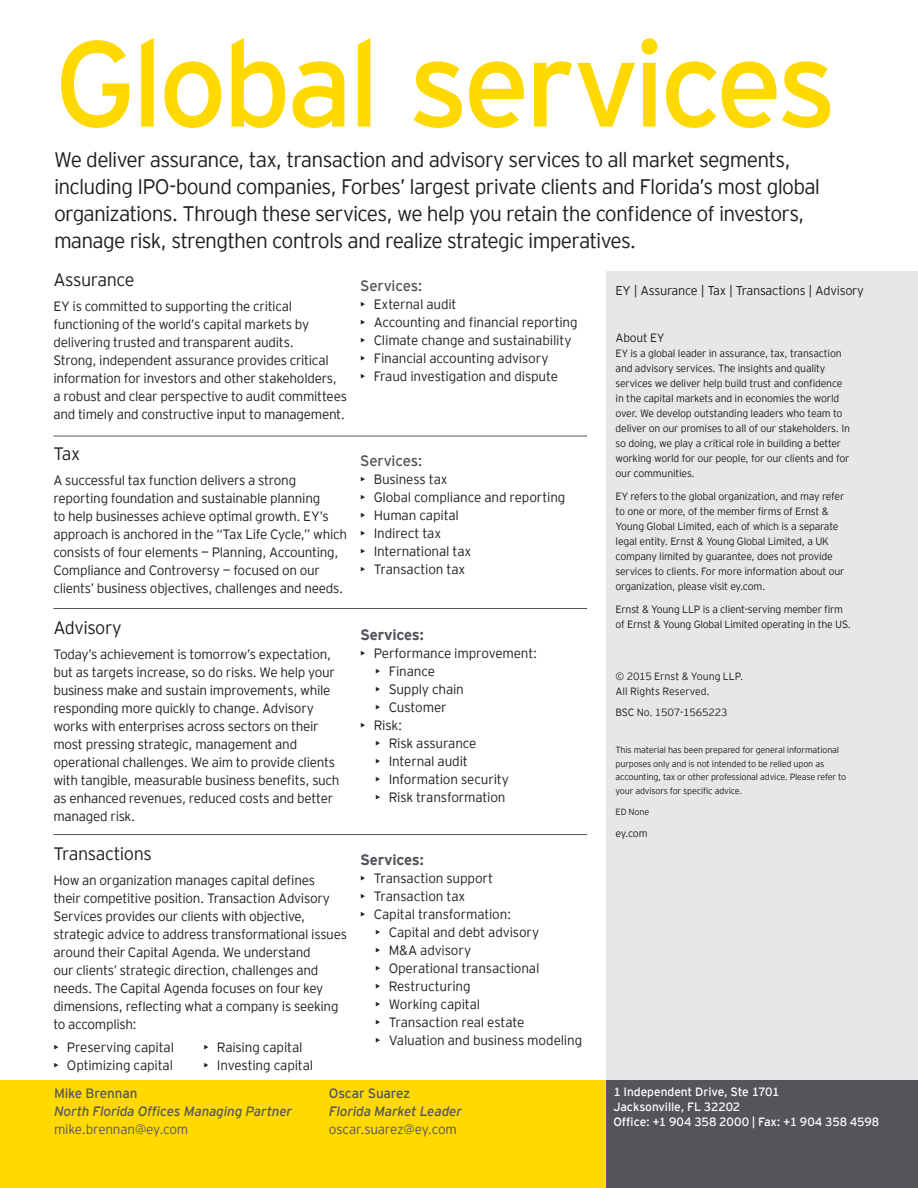
<style>
.page{position:relative;width:918px;height:1188px;background:#fff}
.page>*{position:absolute;margin:0;border:0;box-sizing:border-box;transform-origin:0 0}
.Headline{font:121.5px "EY Interstate";letter-spacing:-.045em;color:#ffd900}
.Body_Text{font:300 21px/27px "EY Interstate";letter-spacing:-.04em;color:#231f20}
.Headline_2{font:300 18px "EY Interstate";letter-spacing:-.025em;color:#231f20}
.Headline_3{font:700 15px "EY Interstate";letter-spacing:-.015em;color:#54555a}
.Headline_3-2{font:15px "EY Interstate";letter-spacing:-.015em;color:#54555a}
.Body_Text-2{font:300 13.5px/18px "EY Interstate";letter-spacing:-.02em;color:#231f20}
.P_Title{font:italic 13.5px "EY Interstate";letter-spacing:-.01em;color:#57585a}
.P_email{font:300 13.5px "EY Interstate";letter-spacing:-.015em;color:#57585a}
.Normal_Title{font:italic 13.5px "EY Interstate";letter-spacing:-.015em;color:#54555a}
.Normal_Email{font:300 13.5px "EY Interstate";letter-spacing:-.015em;color:#54555a}
.P_name{font:13.5px "EY Interstate";letter-spacing:-.01em;color:#57585a}
.Normal_Name{font:13.5px "EY Interstate";letter-spacing:-.015em;color:#54555a}
.EY_Signature__Cover{font:300 12.75px "EY Interstate";letter-spacing:-.02em;color:#231f20}
.Location_Header{font:12px/15px "EY Interstate";letter-spacing:-.005em;color:#fff}
.Copy__Cover{font:300 12px "EY Interstate";letter-spacing:-.02em;color:#231f20}
.Copy__Cover-2{font:300 10.5px/15px "EY Interstate";letter-spacing:-.02em;color:#231f20}
.Legal_copy__Cover{font:300 10.5px/15px "EY Interstate";letter-spacing:-.005em;color:#231f20}
.Copy__Cover-3{font:300 9px/13.5px "EY Interstate";letter-spacing:-.02em;color:#231f20}
</style>
<div class="page">
<div style="left:607px;top:272px;width:311px;height:916px;background:#e6e7e9"></div>
<hr style="left:53px;top:834px;width:534px;height:1px;background:#54555a">
<hr style="left:53px;top:436px;width:534px;height:1px;background:#54555a">
<hr style="left:53px;top:608px;width:534px;height:1px;background:#54555a">
<div style="left:0;top:1080px;width:607px;height:108px;background:#ffd900"></div>
<div style="left:607px;top:1080px;width:311px;height:108px;background:#54555a"></div>
<p class="Headline" style="left:54px;top:-3px;width:785px">Global services</p>
<p class="Body_Text" style="left:54px;top:145px;width:768px">We deliver assurance, tax, transaction and advisory services to all market segments, including IPO-bound companies, Forbes’ largest private clients and Florida’s most global organizations. Through these services, we help you retain the confidence of investors, manage risk, strengthen controls and realize strategic imperatives.</p>
<p class="Headline_2" style="left:53px;top:267px;width:83px">Assurance</p>
<p class="Body_Text-2" style="left:53px;top:296px;width:295px">EY is committed to supporting the critical functioning of the world’s capital markets by delivering trusted and transparent audits.<br>Strong, independent assurance provides critical information for investors and other stakeholders, a robust and clear perspective to audit committees and timely and constructive input to management.</p>
<p class="Headline_2" style="left:53px;top:441px;width:28px">Tax</p>
<p class="Body_Text-2" style="left:53px;top:471px;width:295px">A successful tax function delivers a strong reporting foundation and sustainable planning<br>to help businesses achieve optimal growth. EY’s approach is anchored in the “Tax Life Cycle,” which consists of four elements — Planning, Accounting, Compliance and Controversy — focused on our clients’ business objectives, challenges and needs.</p>
<p class="Headline_2" style="left:53px;top:615px;width:70px">Advisory</p>
<p class="Body_Text-2" style="left:53px;top:644px;width:288px">Today’s achievement is tomorrow’s expectation, but as targets increase, so do risks. We help your business make and sustain improvements, while responding more quickly to change. Advisory works with enterprises across sectors on their most pressing strategic, management and operational challenges. We aim to provide clients with tangible, measurable business benefits, such as enhanced revenues, reduced costs and better managed risk.</p>
<p class="Headline_2" style="left:53px;top:841px;width:100px">Transactions</p>
<p class="Body_Text-2" style="left:53px;top:870px;width:295px">How an organization manages capital defines<br>their competitive position. Transaction Advisory Services provides our clients with objective, strategic advice to address transformational issues around their Capital Agenda. We understand<br>our clients’ strategic direction, challenges and needs. The Capital Agenda focuses on four key dimensions, reflecting what a company is seeking to accomplish:</p>
<p class="Body_Text-2" style="left:53px;top:1038px;width:122px">• Preserving capital</p>
<p class="Body_Text-2" style="left:53px;top:1056px;width:121px">• Optimizing capital</p>
<p class="Body_Text-2" style="left:203px;top:1038px;width:101px">• Raising capital</p>
<p class="Body_Text-2" style="left:203px;top:1056px;width:111px">• Investing capital</p>
<p class="Headline_3-2" style="left:360px;top:275px;width:64px">Services:</p>
<p class="Body_Text-2" style="left:360px;top:294px;width:98px">• External audit</p>
<p class="Body_Text-2" style="left:360px;top:312px;width:219px">• Accounting and financial reporting</p>
<p class="Body_Text-2" style="left:360px;top:330px;width:213px">• Climate change and sustainability</p>
<p class="Body_Text-2" style="left:360px;top:348px;width:190px">• Financial accounting advisory</p>
<p class="Body_Text-2" style="left:360px;top:366px;width:199px">• Fraud investigation and dispute</p>
<p class="Headline_3-2" style="left:360px;top:450px;width:64px">Services:</p>
<p class="Body_Text-2" style="left:360px;top:470px;width:89px">• Business tax</p>
<p class="Body_Text-2" style="left:360px;top:488px;width:207px">• Global compliance and reporting</p>
<p class="Body_Text-2" style="left:360px;top:506px;width:100px">• Human capital</p>
<p class="Body_Text-2" style="left:360px;top:524px;width:82px">• Indirect tax</p>
<p class="Body_Text-2" style="left:360px;top:542px;width:113px">• International tax</p>
<p class="Body_Text-2" style="left:360px;top:560px;width:107px">• Transaction tax</p>
<p class="Headline_3" style="left:360px;top:624px;width:66px">Services:</p>
<p class="Body_Text-2" style="left:360px;top:644px;width:179px">• Performance improvement:</p>
<p class="Body_Text-2" style="left:375px;top:662px;width:61px">• Finance</p>
<p class="Body_Text-2" style="left:375px;top:680px;width:90px">• Supply chain</p>
<p class="Body_Text-2" style="left:375px;top:698px;width:73px">• Customer</p>
<p class="Body_Text-2" style="left:360px;top:716px;width:44px">• Risk:</p>
<p class="Body_Text-2" style="left:375px;top:734px;width:103px">• Risk assurance</p>
<p class="Body_Text-2" style="left:375px;top:752px;width:94px">• Internal audit</p>
<p class="Body_Text-2" style="left:375px;top:770px;width:135px">• Information security</p>
<p class="Body_Text-2" style="left:375px;top:788px;width:132px">• Risk transformation</p>
<p class="Headline_3" style="left:360px;top:849px;width:66px">Services:</p>
<p class="Body_Text-2" style="left:360px;top:869px;width:135px">• Transaction support</p>
<p class="Body_Text-2" style="left:360px;top:887px;width:107px">• Transaction tax</p>
<p class="Body_Text-2" style="left:360px;top:905px;width:153px">• Capital transformation:</p>
<p class="Body_Text-2" style="left:375px;top:923px;width:166px">• Capital and debt advisory</p>
<p class="Body_Text-2" style="left:375px;top:941px;width:98px">• M&amp;A advisory</p>
<p class="Body_Text-2" style="left:375px;top:959px;width:166px">• Operational transactional</p>
<p class="Body_Text-2" style="left:375px;top:977px;width:97px">• Restructuring</p>
<p class="Body_Text-2" style="left:375px;top:995px;width:107px">• Working capital</p>
<p class="Body_Text-2" style="left:375px;top:1013px;width:151px">• Transaction real estate</p>
<p class="Body_Text-2" style="left:375px;top:1031px;width:209px">• Valuation and business modeling</p>
<p class="P_name" style="left:54px;top:1083px;width:85px">Mike Brennan</p>
<p class="P_Title" style="left:54px;top:1101px;width:240px">North Florida Offices Managing Partner</p>
<p class="P_email" style="left:54px;top:1119px;width:136px">mike.brennan@ey.com</p>
<p class="Normal_Name" style="left:329px;top:1083px;width:83px">Oscar Suarez</p>
<p class="Normal_Title" style="left:329px;top:1101px;width:135px">Florida Market Leader</p>
<p class="Normal_Email" style="left:329px;top:1119px;width:130px">oscar.suarez@ey.com</p>
<p class="EY_Signature__Cover" style="left:616px;top:282px;width:250px">EY | Assurance | Tax | Transactions | Advisory</p>
<p class="Copy__Cover" style="left:616px;top:330px;width:51px">About EY</p>
<p class="Copy__Cover-2" style="left:616px;top:346px;width:236px">EY is a global leader in assurance, tax, transaction and advisory services. The insights and quality services we deliver help build trust and confidence in the capital markets and in economies the world over. We develop outstanding leaders who team to deliver on our promises to all of our stakeholders. In so doing, we play a critical role in building a better working world for our people, for our clients and for our communities.</p>
<p class="Copy__Cover-2" style="left:616px;top:489px;width:230px">EY refers to the global organization, and may refer to one or more, of the member firms of Ernst &amp; Young Global Limited, each of which is a separate legal entity. Ernst &amp; Young Global Limited, a UK company limited by guarantee, does not provide services to clients. For more information about our organization, please visit ey.com.</p>
<p class="Copy__Cover-2" style="left:616px;top:601px;width:237px">Ernst &amp; Young LLP is a client-serving member firm of Ernst &amp; Young Global Limited operating in the US.</p>
<p class="Legal_copy__Cover" style="left:616px;top:668px;width:129px">© 2015 Ernst &amp; Young LLP.<br>All Rights Reserved.</p>
<p class="Legal_copy__Cover" style="left:616px;top:705px;width:113px">BSC No. 1507-1565223</p>
<p class="Copy__Cover-3" style="left:616px;top:743px;width:232px">This material has been prepared for general informational purposes only and is not intended to be relied upon as accounting, tax or other professional advice. Please refer to your advisors for specific advice.</p>
<p class="Copy__Cover-3" style="left:616px;top:805px;width:35px">ED None</p>
<p class="Copy__Cover-2" style="left:616px;top:825px;width:33px">ey.com</p>
<p class="Location_Header" style="left:613px;top:1084px;width:267px">1 Independent Drive, Ste 1701<br>Jacksonville, FL 32202<br>Office: +1 904 358 2000 | Fax: +1 904 358 4598</p>
</div>
